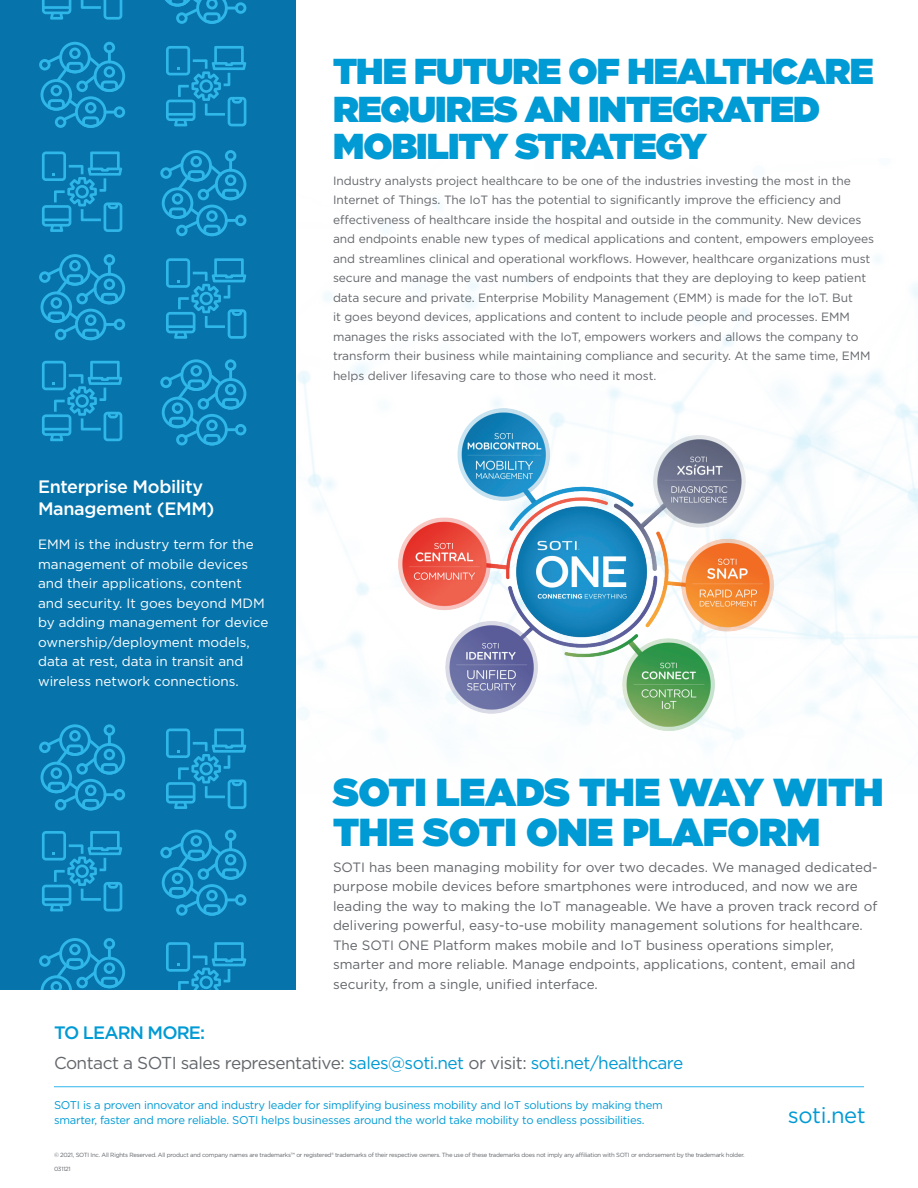
<style>
.page{position:relative;width:918px;height:1188px;background:#fff}
.page>*{position:absolute;margin:0;border:0;box-sizing:border-box;transform-origin:0 0}
.t1{font:900 39px/40.5px "Gotham";letter-spacing:-.01em;color:#009ad4}
.t2{font:900 36px/37.5px "Gotham";letter-spacing:-.025em;color:#009ad4}
.t3{font:22.05px "Gotham";letter-spacing:-.02em;color:#009ad4}
.t4{font:500 18px/22.2px "Gotham";letter-spacing:-.02em;color:#fff}
.Bullets_2_-smaller_t{font:500 18px "Gotham";letter-spacing:-.05em;color:#009ad4}
.Bullets_2_-smaller_t-2{font:17.25px "Gotham";letter-spacing:-.03em;color:#63666b}
.t5{font:13.5px/19.5px "Gotham";color:#63666b}
.t6{font:13.5px/19.5px "Gotham";color:#fff}
.t7{font:12px/19.5px "Gotham";letter-spacing:-.005em;color:#63666b}
.t8{font:11.25px/15.6px "Gotham";letter-spacing:-.02em;color:#009ad4}
.t9{font:6px "Gotham";letter-spacing:-.04em;color:#62656a}
.s1{color:#009ad4}
</style>
<div class="page">
<img style="left:295px;top:159px;width:623px;height:831px">
<div style="left:0;top:0;width:295px;height:990px;background:#0674ab"></div>
<svg style="left:166px;top:942px;width:80px;height:48px"></svg>
<svg style="left:39px;top:938px;width:86px;height:52px"></svg>
<hr style="left:54px;top:1086px;width:810px;height:1px;background:#30b7ea">
<svg style="left:42px;top:0;width:29px;height:20px"></svg>
<svg style="left:81px;top:0;width:41px;height:20px"></svg>
<svg style="left:42px;top:152px;width:80px;height:80px"></svg>
<svg style="left:42px;top:361px;width:80px;height:80px"></svg>
<svg style="left:42px;top:831px;width:80px;height:80px"></svg>
<svg style="left:166px;top:46px;width:80px;height:80px"></svg>
<svg style="left:166px;top:258px;width:80px;height:81px"></svg>
<svg style="left:166px;top:729px;width:80px;height:80px"></svg>
<svg style="left:165px;top:0;width:81px;height:24px"></svg>
<svg style="left:160px;top:150px;width:86px;height:86px"></svg>
<svg style="left:160px;top:359px;width:86px;height:86px"></svg>
<svg style="left:160px;top:830px;width:86px;height:86px"></svg>
<svg style="left:39px;top:42px;width:86px;height:86px"></svg>
<svg style="left:39px;top:254px;width:86px;height:86px"></svg>
<svg style="left:39px;top:724px;width:86px;height:86px"></svg>
<img style="left:398px;top:408px;width:376px;height:322px">
<p class="t4" style="left:38px;top:475px;width:178px">Enterprise Mobility<br>Management (EMM)</p>
<p class="t6" style="left:38px;top:534px;width:232px">EMM is the industry term for the management of mobile devices and their applications, content and security. It goes beyond MDM by adding management for device ownership/deployment models, data at rest, data in transit and wireless network connections.</p>
<p class="t2" style="left:333px;top:52px;width:542px">THE FUTURE OF HEALTHCARE<br>REQUIRES AN INTEGRATED<br>MOBILITY STRATEGY</p>
<p class="t7" style="left:333px;top:171px;width:543px">Industry analysts project healthcare to be one of the industries investing the most in the Internet of Things. The IoT has the potential to significantly improve the efficiency and effectiveness of healthcare inside the hospital and outside in the community. New devices and endpoints enable new types of medical applications and content, empowers employees and streamlines clinical and operational workflows. However, healthcare organizations must secure and manage the vast numbers of endpoints that they are deploying to keep patient data secure and private. Enterprise Mobility Management (EMM) is made for the IoT. But<br>it goes beyond devices, applications and content to include people and processes. EMM manages the risks associated with the IoT, empowers workers and allows the company to transform their business while maintaining compliance and security. At the same time, EMM helps deliver lifesaving care to those who need it most.</p>
<p class="t1" style="left:333px;top:771px;width:552px">SOTI LEADS THE WAY WITH<br>THE SOTI ONE PLAFORM</p>
<p class="t5" style="left:333px;top:857px;width:546px">SOTI has been managing mobility for over two decades. We managed dedicated&shy;purpose mobile devices before smartphones were introduced, and now we are leading the way to making the IoT manageable. We have a proven track record of delivering powerful, easy-to-use mobility management solutions for healthcare.<br>The SOTI ONE Platform makes mobile and IoT business operations simpler, smarter and more reliable. Manage endpoints, applications, content, email and security, from a single, unified interface.</p>
<p class="Bullets_2_-smaller_t" style="left:54px;top:1020px;width:153px">TO LEARN MORE:</p>
<p class="Bullets_2_-smaller_t-2" style="left:54px;top:1052px;width:631px">Contact a SOTI sales representative: <span class="s1">sales@soti.net</span> or visit: <span class="s1">soti.net/healthcare</span></p>
<p class="t8" style="left:54px;top:1097px;width:610px">SOTI is a proven innovator and industry leader for simplifying business mobility and IoT solutions by making them smarter, faster and more reliable. SOTI helps businesses around the world take mobility to endless possibilities.</p>
<p class="t9" style="left:54px;top:1151px;width:692px">© 2021, SOTI Inc. All Rights Reserved. All product and company names are trademarks™ or registered® trademarks of their respective owners. The use of these trademarks does not imply any affiliation with SOTI or endorsement by the trademark holder.</p>
<p class="t9" style="left:54px;top:1166px;width:18px">031121</p>
<p class="t3" style="left:788px;top:1101px;width:79px">soti.net</p>
</div>
